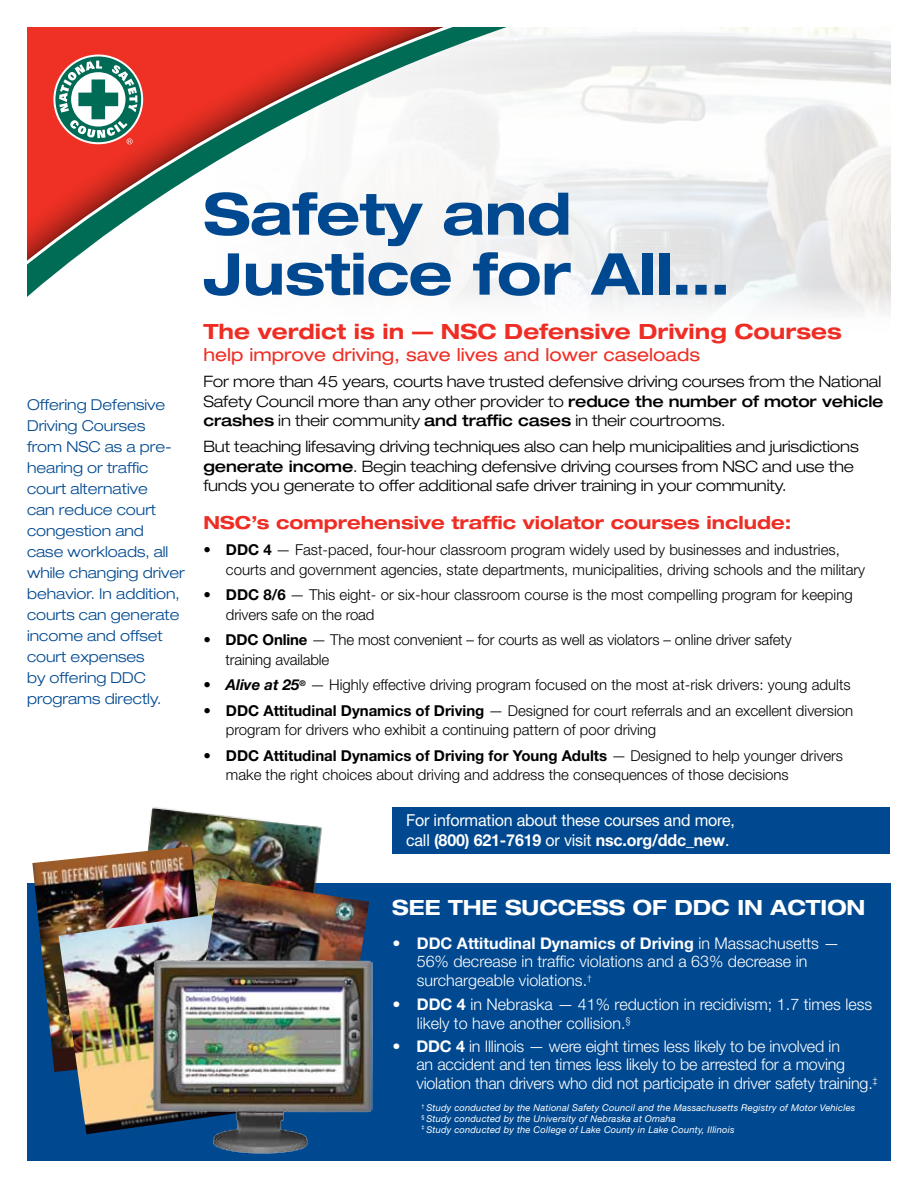
<style>
.page{position:relative;width:918px;height:1188px;background:#fff}
.page>*{position:absolute;margin:0;border:0;box-sizing:border-box;transform-origin:0 0}
.t1{font:700 expanded 57.75px/60px "Helvetica Neue LT Std";letter-spacing:-.01em;color:#004990}
.t2{font:700 expanded 21px "Helvetica Neue LT Std";color:#ee2e24}
.t3{font:700 expanded 21px "Helvetica Neue LT Std";color:#fff}
.t4{font:700 expanded 18px "Helvetica Neue LT Std";color:#ee2e24}
.t5{font:expanded 18px "Helvetica Neue LT Std";color:#ee2e24}
.t6{font:16.5px/19.5px "Helvetica Neue LT Std";letter-spacing:-.01em;color:#fff}
.t7{font:300 16.05px/18.6px "Helvetica Neue LT Std";letter-spacing:-.01em;color:#fff}
.t8{font:300 expanded 15.75px/19.5px "Helvetica Neue LT Std";letter-spacing:-.01em;color:#000}
.t9{font:300 15px/19.5px "Helvetica Neue LT Std";color:#000}
.t10{font:300 expanded 15px/21px "Helvetica Neue LT Std";color:#004990}
.t11{font:italic 9.3px/10.8px "Helvetica Neue LT Std";letter-spacing:.02em;color:#fff}
.s1{font-weight:500}
.s2{font-weight:700}
.s3{font-weight:700;font-style:italic}
</style>
<div class="page">
<div style="left:27px;top:884px;width:864px;height:277px;background:#004990"></div>
<img style="left:148px;top:807px;width:174px;height:71px">
<img style="left:32px;top:846px;width:181px;height:226px">
<img style="left:58px;top:914px;width:129px;height:220px">
<img style="left:187px;top:878px;width:182px;height:66px">
<img style="left:152px;top:944px;width:220px;height:210px">
<div style="left:393px;top:807px;width:497px;height:46px;background:#004990"></div>
<svg style="left:27px;top:27px;width:502px;height:277px"></svg>
<svg style="left:53px;top:55px;width:90px;height:89px"></svg>
<svg style="left:55px;top:56px;width:86px;height:86px"></svg>
<svg style="left:59px;top:61px;width:78px;height:83px"></svg>
<p class="t10" style="left:27px;top:394px;width:159px">Offering Defensive<br>Driving Courses<br>from NSC as a pre&shy;hearing or traffic court alternative<br>can reduce court congestion and<br>case workloads, all while changing driver behavior. In addition, courts can generate income and offset court expenses<br>by offering DDC programs directly.</p>
<h1 class="t1" style="left:203px;top:182px;width:528px">Safety and<br>Justice for All…</h1>
<h2 class="t2" style="left:203px;top:319px;width:640px">The verdict is in — NSC Defensive Driving Courses</h2>
<p class="t5" style="left:203px;top:343px;width:498px">help improve driving, save lives and lower caseloads</p>
<p class="t8" style="left:203px;top:372px;width:682px">For more than 45 years, courts have trusted defensive driving courses from the National<br>Safety Council more than any other provider to <span class="s1">reduce the number of motor vehicle crashes</span> in their community <span class="s1">and traffic cases</span> in their courtrooms.</p>
<p class="t8" style="left:203px;top:437px;width:657px">But teaching lifesaving driving techniques also can help municipalities and jurisdictions <span class="s1">generate income</span>. Begin teaching defensive driving courses from NSC and use the funds you generate to offer additional safe driver training in your community.</p>
<p class="t4" style="left:203px;top:511px;width:589px">NSC’s comprehensive traffic violator courses include:</p>
<p class="t9" style="left:226px;top:540px;width:641px;text-indent:-23px"><span class="s2">• DDC 4</span> — Fast-paced, four-hour classroom program widely used by businesses and industries, courts and government agencies, state departments, municipalities, driving schools and the military</p>
<p class="t9" style="left:226px;top:585px;width:628px;text-indent:-23px"><span class="s2">• DDC 8/6</span> — This eight- or six-hour classroom course is the most compelling program for keeping drivers safe on the road</p>
<p class="t9" style="left:226px;top:630px;width:568px;text-indent:-22px"><span class="s2">• DDC Online</span> — The most convenient – for courts as well as violators – online driver safety training available</p>
<p class="t9" style="left:203px;top:675px;width:649px"><span class="s2">•</span> <span class="s3">Alive at 25</span><sup>®</sup> — Highly effective driving program focused on the most at-risk drivers: young adults</p>
<p class="t9" style="left:226px;top:700px;width:629px;text-indent:-23px"><span class="s2">• DDC Attitudinal Dynamics of Driving</span> — Designed for court referrals and an excellent diversion program for drivers who exhibit a continuing pattern of poor driving</p>
<p class="t9" style="left:226px;top:745px;width:619px;text-indent:-23px"><span class="s2">• DDC Attitudinal Dynamics of Driving for Young Adults</span> — Designed to help younger drivers make the right choices about driving and address the consequences of those decisions</p>
<p class="t6" style="left:406px;top:811px;width:330px">For information about these courses and more, call <span class="s2">(800) 621-7619</span> or visit <span class="s2">nsc.org/ddc_new</span>.</p>
<h2 class="t3" style="left:392px;top:895px;width:397px">See the success of DDC in act</h2>
<h2 class="t3" style="left:821px;top:895px;width:43px">ion</h2>
<p class="t7" style="left:417px;top:934px;width:424px;text-indent:-24px"><span class="s2">• DDC Attitudinal Dynamics of Driving</span> in Massachusetts —<br>56% decrease in traffic violations and a 63% decrease in surchargeable violations.<sup>†</sup></p>
<p class="t7" style="left:417px;top:994px;width:457px;line-height:19.4px;text-indent:-24px"><span class="s2">• DDC 4</span> in Nebraska — 41% reduction in recidivism; 1.7 times less likely to have another collision.<sup>§</sup></p>
<p class="t7" style="left:416px;top:1037px;width:463px;text-indent:-24px"><span class="s2">• DDC 4</span> in Illinois — were eight times less likely to be involved in<br>an accident and ten times less likely to be arrested for a moving violation than drivers who did not participate in driver safety training.<sup>‡</sup></p>
<p class="t11" style="left:422px;top:1102px;width:435px"><sup>†</sup> Study conducted by the National Safety Council and the Massachusetts Registry of Motor Vehicles <sup>§</sup> Study conducted by the University of Nebraska at Omaha<br><sup>‡</sup> Study conducted by the College of Lake County in Lake County, Illinois</p>
</div>
